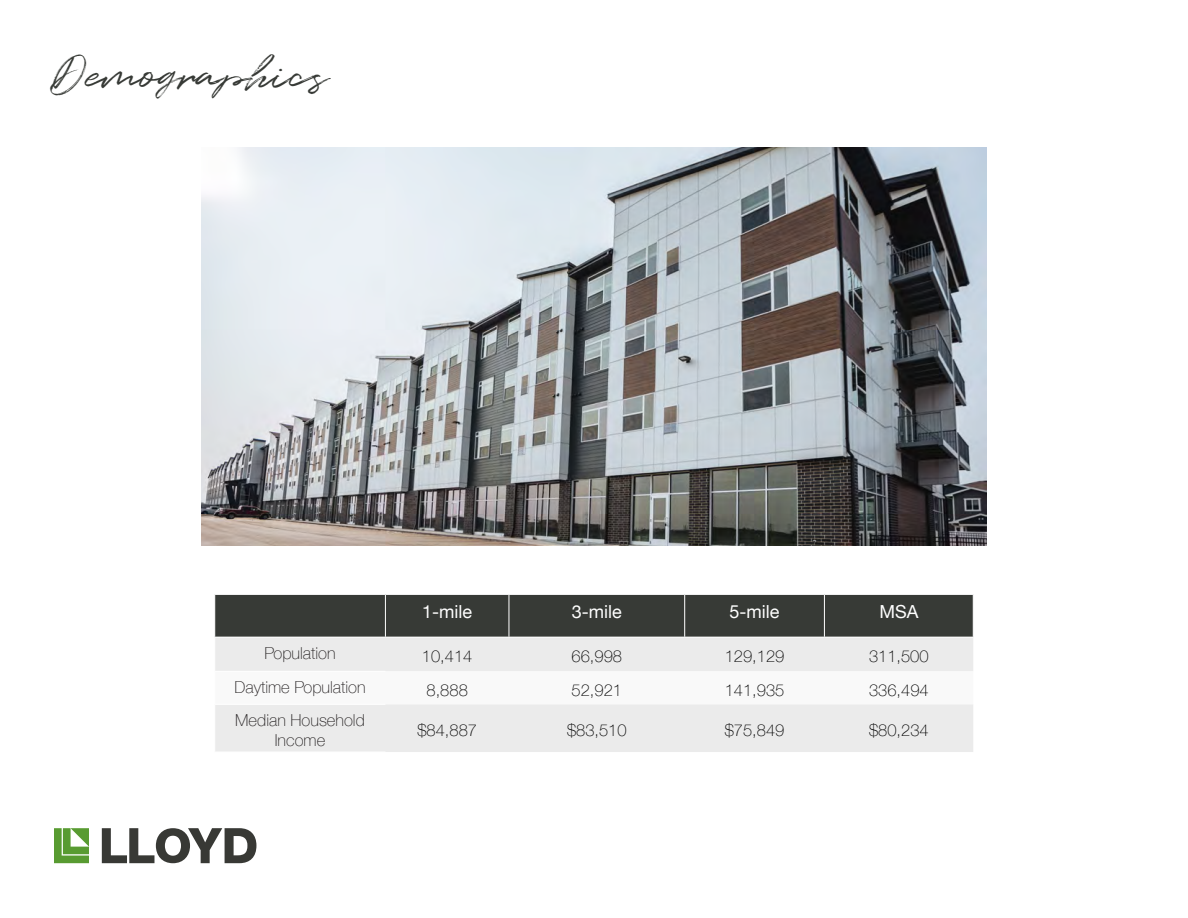
<style>
.page{position:relative;width:1188px;height:918px;background:#fff}
.page>*{position:absolute;margin:0;border:0;box-sizing:border-box;transform-origin:0 0}
.t1{font:45px "Quentin";color:#373a36}
.t2{font:18px "Helvetica Neue";color:#fff}
.t3{font:100 16.5px "Helvetica Neue";color:#000}
.t4{font:100 16.5px/19.8px "Helvetica Neue";color:#231f20;text-align:center}
</style>
<div class="page">
<svg style="left:54px;top:828px;width:35px;height:35px"></svg>
<svg style="left:102px;top:828px;width:154px;height:35px"></svg>
<div style="left:215px;top:595px;width:758px;height:42px;background:#373a36"></div>
<div style="left:215px;top:638px;width:758px;height:114px;background:#ebebeb"></div>
<svg style="left:215px;top:671px;width:758px;height:33px"></svg>
<hr style="left:214px;top:671px;width:171px;height:1px;background:#fff">
<hr style="left:214px;top:704px;width:171px;height:1px;background:#fff">
<hr style="left:385px;top:595px;width:1px;height:42px;background:#fff">
<hr style="left:509px;top:595px;width:1px;height:42px;background:#fff">
<hr style="left:684px;top:595px;width:1px;height:42px;background:#fff">
<hr style="left:824px;top:595px;width:1px;height:42px;background:#fff">
<img style="left:201px;top:148px;width:786px;height:397px">
<p class="t1" style="left:54px;top:44px;width:276px">Demographics</p>
<p class="t2" style="left:422px;top:598px;width:52px">1-mile</p>
<p class="t2" style="left:572px;top:598px;width:52px">3-mile</p>
<p class="t2" style="left:730px;top:598px;width:52px">5-mile</p>
<p class="t2" style="left:879px;top:598px;width:41px">MSA</p>
<p class="t4" style="left:265px;top:643px;width:73px">Population</p>
<p class="t3" style="left:422px;top:644px;width:52px">10,414</p>
<p class="t3" style="left:572px;top:644px;width:52px">66,998</p>
<p class="t3" style="left:725px;top:644px;width:61px">129,129</p>
<p class="t3" style="left:869px;top:644px;width:61px">311,500</p>
<p class="t4" style="left:235px;top:677px;width:133px">Daytime Population</p>
<p class="t3" style="left:427px;top:677px;width:43px">8,888</p>
<p class="t3" style="left:572px;top:677px;width:52px">52,921</p>
<p class="t3" style="left:725px;top:677px;width:61px">141,935</p>
<p class="t3" style="left:869px;top:677px;width:61px">336,494</p>
<p class="t4" style="left:235px;top:710px;width:131px">Median Household<br>Income</p>
<p class="t3" style="left:417px;top:718px;width:61px">$84,887</p>
<p class="t3" style="left:567px;top:718px;width:61px">$83,510</p>
<p class="t3" style="left:725px;top:718px;width:61px">$75,849</p>
<p class="t3" style="left:869px;top:718px;width:61px">$80,234</p>
</div>
